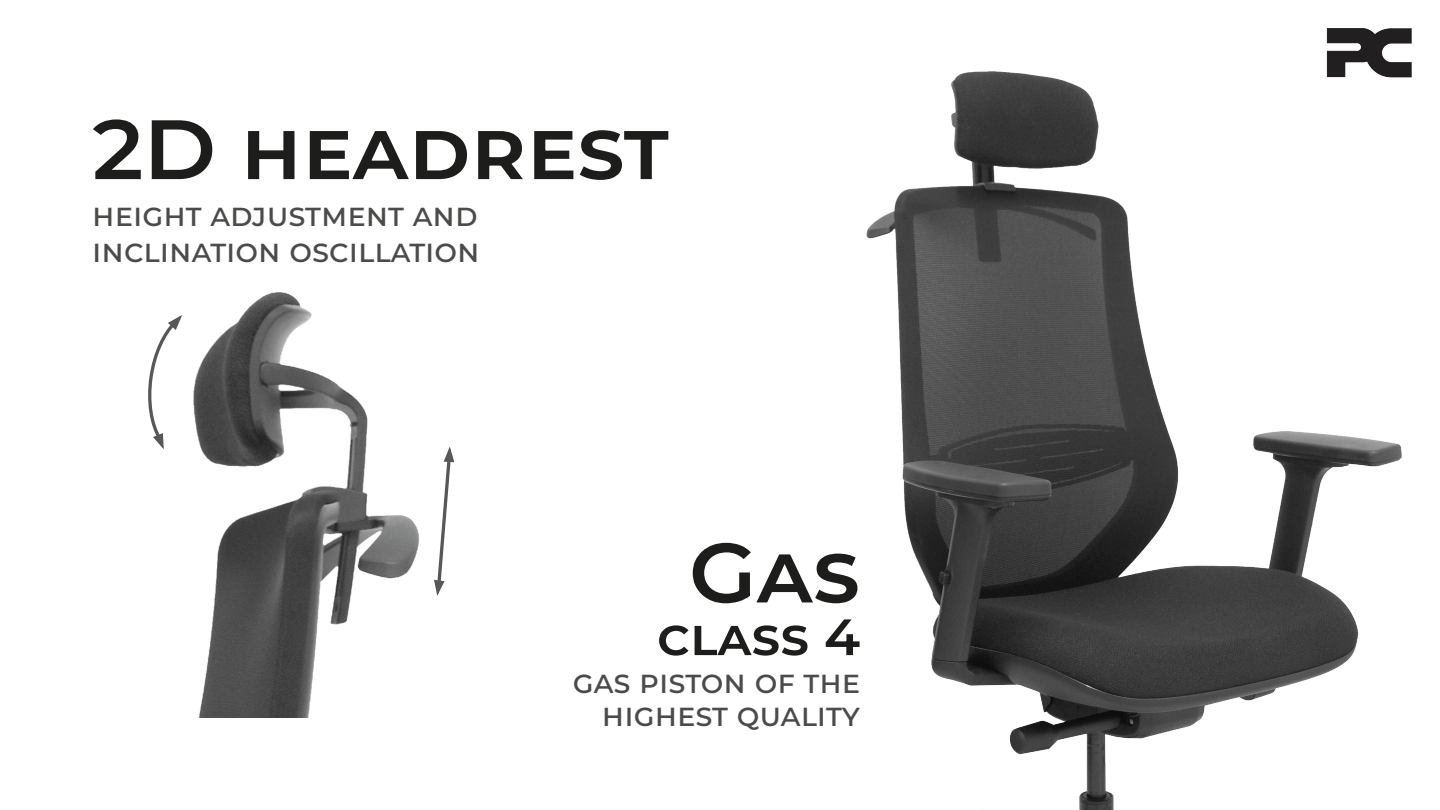
<style>
.page{position:relative;width:1440px;height:810px;background:#fff}
.page>*{position:absolute;margin:0;border:0;box-sizing:border-box;transform-origin:0 0}
.t1{font:100 84px "Montserrat";letter-spacing:.015em;color:#1d1d1b;scale:1.05 1}
.t2{font:100 51px "Montserrat";color:#1d1d1b;scale:1.05 1}
.t3{font:100 32.1px/36.5px "Montserrat";color:#4b4b4a}
</style>
<div class="page">
<img style="left:866px;top:35px;width:536px;height:775px">
<img style="left:1327px;top:29px;width:85px;height:50px">
<img style="left:163px;top:292px;width:287px;height:425px">
<svg style="left:433px;top:447px;width:22px;height:149px"></svg>
<svg style="left:148px;top:315px;width:35px;height:134px"></svg>
<h1 class="t1" style="left:92px;top:93px;width:543px">2D headrest</h1>
<p class="t3" style="left:92px;top:195px;width:389px">height adjustment and inclination oscillation</p>
<h1 class="t1" style="left:689px;top:517px;width:165px">Gas</h1>
<h2 class="t2" style="left:657px;top:603px;width:195px">class 4</h2>
<p class="t3" style="left:573px;top:665px;width:289px;line-height:32.1px;text-align:right">gas piston of the highest quality</p>
</div>
